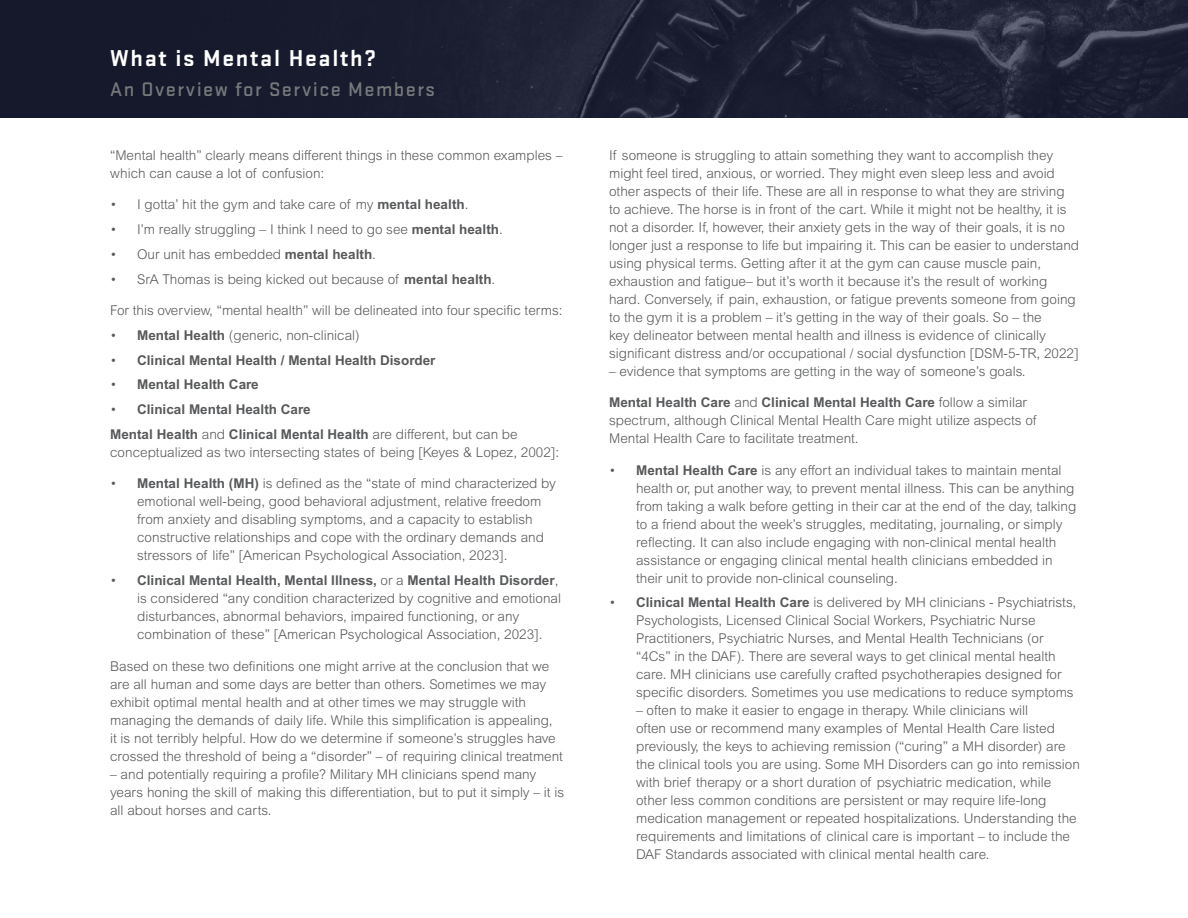
<style>
.page{position:relative;width:1188px;height:918px;background:#fff}
.page>*{position:absolute;margin:0;border:0;box-sizing:border-box;transform-origin:0 0}
.t1{font:700 23.85px "Stratum 1";letter-spacing:.07em;color:#fff}
.t2{font:500 20.4px "Stratum 1";letter-spacing:.07em;color:#77787b}
.t3{font:300 13.5px/18px "Arial MT Pro";color:#58595b}
.t4{font:700 13.5px/24.8px "Arial MT Pro";color:#58595b}
.s1{font-weight:700}
.s2{font-weight:300}
</style>
<div class="page">
<div style="left:0;top:0;width:1188px;height:118px;background:#15192b"></div>
<img style="left:360px;top:0;width:828px;height:118px">
<h1 class="t1" style="left:110px;top:42px;width:267px">What is Mental Health?</h1>
<h2 class="t2" style="left:110px;top:75px;width:326px">An Overview for Service Members</h2>
<p class="t3" style="left:110px;top:146px;width:454px">“Mental health” clearly means different things in these common examples – which can cause a lot of confusion:</p>
<p class="t3" style="left:110px;top:196px;width:360px">• I gotta’ hit the gym and take care of my <span class="s1">mental health</span>.</p>
<p class="t3" style="left:110px;top:221px;width:394px">• I’m really struggling – I think I need to go see <span class="s1">mental health</span>.</p>
<p class="t3" style="left:110px;top:245px;width:267px">• Our unit has embedded <span class="s1">mental health</span>.</p>
<p class="t3" style="left:110px;top:270px;width:387px">• SrA Thomas is being kicked out because of <span class="s1">mental health</span>.</p>
<p class="t3" style="left:110px;top:302px;width:454px">For this overview, “mental health” will be delineated into four specific terms:</p>
<p class="t3" style="left:110px;top:326px;width:251px">• <span class="s1">Mental Health</span> (generic, non-clinical)</p>
<p class="t4" style="left:110px;top:348px;width:327px"><span class="s2">•</span> Clinical Mental Health / Mental Health Disorder</p>
<p class="t4" style="left:110px;top:373px;width:150px"><span class="s2">•</span> Mental Health Care</p>
<p class="t4" style="left:110px;top:397px;width:409px"><span class="s2">•</span> Clinical Mental Health Care<br>Mental Health <span class="s2">and</span> Clinical Mental Health <span class="s2">are different, but can be</span></p>
<p class="t3" style="left:110px;top:443px;width:450px">conceptualized as two intersecting states of being [Keyes &amp; Lopez, 2002]:</p>
<p class="t3" style="left:137px;top:475px;width:420px;text-indent:-27px">• <span class="s1">Mental Health (MH)</span> is defined as the “state of mind characterized by emotional well-being, good behavioral adjustment, relative freedom from anxiety and disabling symptoms, and a capacity to establish constructive relationships and cope with the ordinary demands and stressors of life” [American Psychological Association, 2023].</p>
<p class="t3" style="left:137px;top:572px;width:425px;text-indent:-27px">• <span class="s1">Clinical Mental Health, Mental Illness,</span> or a <span class="s1">Mental Health Disorder</span>, is considered “any condition characterized by cognitive and emotional disturbances, abnormal behaviors, impaired functioning, or any combination of these” [American Psychological Association, 2023].</p>
<p class="t3" style="left:110px;top:657px;width:454px">Based on these two definitions one might arrive at the conclusion that we are all human and some days are better than others. Sometimes we may exhibit optimal mental health and at other times we may struggle with managing the demands of daily life. While this simplification is appealing,<br>it is not terribly helpful. How do we determine if someone’s struggles have crossed the threshold of being a “disorder” – of requiring clinical treatment</p>
<p class="t3" style="left:110px;top:765px;width:456px">– and potentially requiring a profile? Military MH clinicians spend many years honing the skill of making this differentiation, but to put it simply – it is all about horses and carts.</p>
<p class="t3" style="left:609px;top:146px;width:472px">If someone is struggling to attain something they want to accomplish they might feel tired, anxious, or worried. They might even sleep less and avoid other aspects of their life. These are all in response to what they are striving to achieve. The horse is in front of the cart. While it might not be healthy, it is not a disorder. If, however, their anxiety gets in the way of their goals, it is no longer just a response to life but impairing it. This can be easier to understand using physical terms. Getting after it at the gym can cause muscle pain, exhaustion and fatigue– but it’s worth it because it’s the result of working hard. Conversely, if pain, exhaustion, or fatigue prevents someone from going to the gym it is a problem – it’s getting in the way of their goals. So – the<br>key delineator between mental health and illness is evidence of clinically significant distress and/or occupational / social dysfunction [DSM-5-TR, 2022]</p>
<p class="t3" style="left:609px;top:362px;width:418px">– evidence that symptoms are getting in the way of someone’s goals.</p>
<p class="t3" style="left:609px;top:394px;width:429px"><span class="s1">Mental Health Care</span> and <span class="s1">Clinical Mental Health Care</span> follow a similar spectrum, although Clinical Mental Health Care might utilize aspects of<br>Mental Health Care to facilitate treatment.</p>
<p class="t3" style="left:636px;top:461px;width:442px;text-indent:-27px">• <span class="s1">Mental Health Care</span> is any effort an individual takes to maintain mental health or, put another way, to prevent mental illness. This can be anything from taking a walk before getting in their car at the end of the day, talking to a friend about the week’s struggles, meditating, journaling, or simply reflecting. It can also include engaging with non-clinical mental health assistance or engaging clinical mental health clinicians embedded in their unit to provide non-clinical counseling.</p>
<p class="t3" style="left:636px;top:594px;width:442px;text-indent:-27px">• <span class="s1">Clinical Mental Health Care</span> is delivered by MH clinicians - Psychiatrists, Psychologists, Licensed Clinical Social Workers, Psychiatric Nurse Practitioners, Psychiatric Nurses, and Mental Health Technicians (or “4Cs” in the DAF). There are several ways to get clinical mental health care. MH clinicians use carefully crafted psychotherapies designed for specific disorders. Sometimes you use medications to reduce symptoms</p>
<p class="t3" style="left:636px;top:702px;width:445px">– often to make it easier to engage in therapy. While clinicians will<br>often use or recommend many examples of Mental Health Care listed previously, the keys to achieving remission (“curing” a MH disorder) are the clinical tools you are using. Some MH Disorders can go into remission with brief therapy or a short duration of psychiatric medication, while other less common conditions are persistent or may require life-long medication management or repeated hospitalizations. Understanding the requirements and limitations of clinical care is important – to include the DAF Standards associated with clinical mental health care.</p>
</div>
